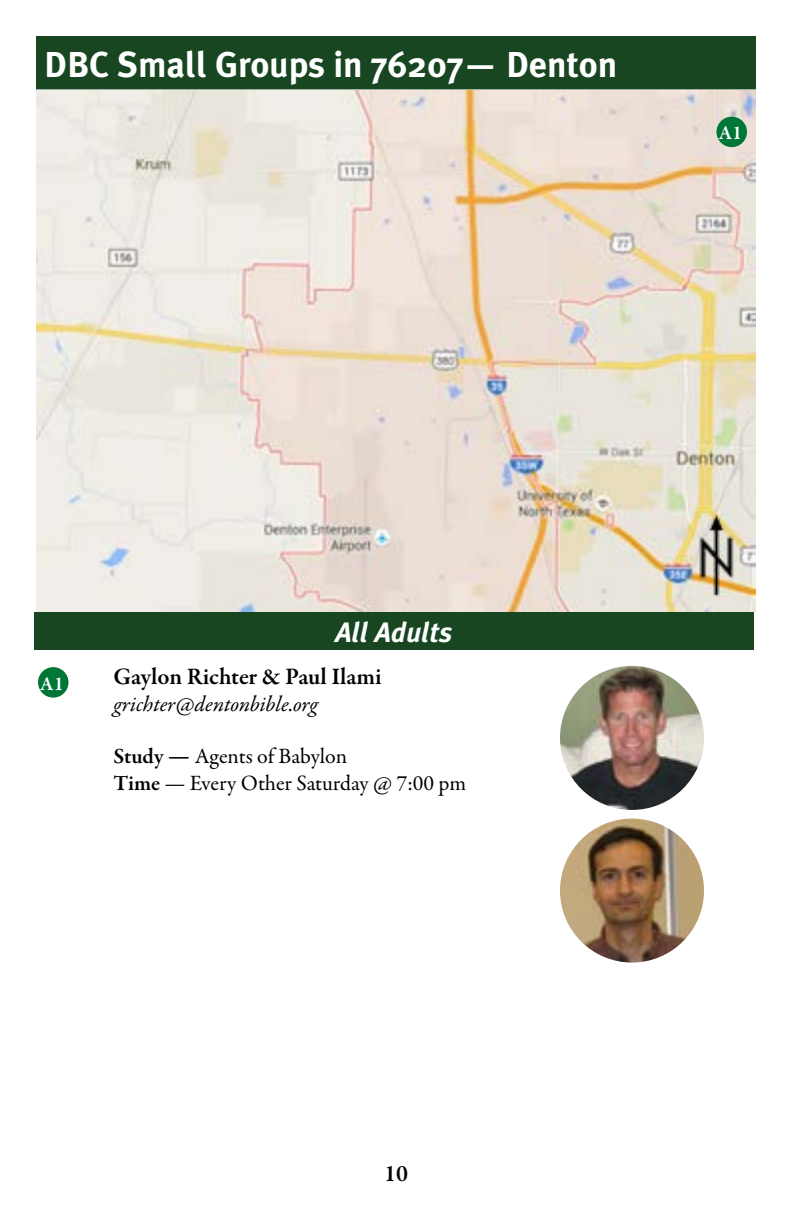
<style>
.page{position:relative;width:792px;height:1224px;background:#fff}
.page>*{position:absolute;margin:0;border:0;box-sizing:border-box;transform-origin:0 0}
.t1{font:700 36px "Meta Plus";color:#fff}
.t2{font:italic 700 28px "Meta Plus";color:#fff}
.t3{font:600 24px "Garamond Premr Pro";letter-spacing:-.01em;color:#000}
.t4{font:22px/26.4px "Garamond Premr Pro";letter-spacing:-.005em;color:#000}
.t5{font:italic 22px "Garamond Premr Pro";letter-spacing:-.005em;color:#000}
.t6{font:600 20px "Garamond Premr Pro";color:#fff}
.s1{font-weight:600}
.s2{font-weight:600;font-size:24px}
</style>
<div class="page">
<img style="left:36px;top:90px;width:719px;height:522px">
<div style="left:37px;top:37px;width:718px;height:51px;background:#174621"></div>
<div style="left:36px;top:36px;width:720px;height:53px;border:2px solid #174621"></div>
<img style="left:698px;top:515px;width:37px;height:81px">
<div style="left:35px;top:613px;width:718px;height:36px;background:#174621"></div>
<div style="left:34px;top:612px;width:720px;height:38px;border:2px solid #174621"></div>
<img style="left:560px;top:819px;width:144px;height:144px;border-radius:72px">
<img style="left:560px;top:666px;width:144px;height:144px;border-radius:72px">
<div style="left:38px;top:667px;width:31px;height:31px;background:#007637;border-radius:50%"></div>
<div style="left:716px;top:117px;width:31px;height:30px;background:#007637;border-radius:50%"></div>
<h1 class="t1" style="left:44px;top:43px;width:575px">DBC Small Groups in 76207— Denton</h1>
<p class="t6" style="left:719px;top:121px;width:25px">A1</p>
<p class="t6" style="left:40px;top:671px;width:25px">A1</p>
<p class="t2" style="left:336px;top:616px;width:118px">All Adults</p>
<p class="t3" style="left:114px;top:662px;width:270px">Gaylon Richter &amp; Paul Ilami</p>
<p class="t5" style="left:114px;top:690px;width:206px">grichter@dentonbible.org</p>
<p class="t4" style="left:114px;top:744px;width:354px"><span class="s1">Study</span> <span class="s2">—</span> Agents of Babylon<br><span class="s1">Time</span> — Every Other Saturday @ 7:00 pm</p>
<p class="t3" style="left:384px;top:1159px;width:25px">10</p>
</div>
